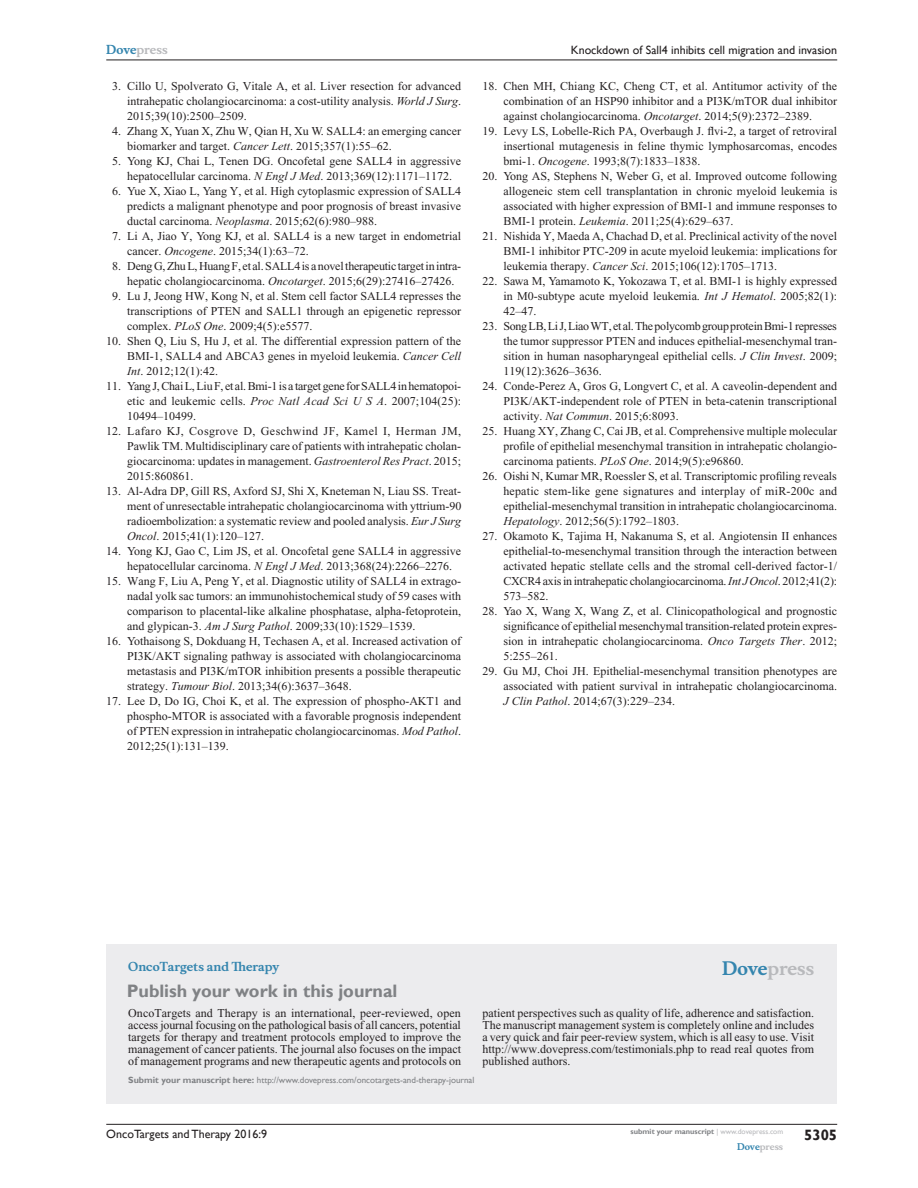
<style>
.page{position:relative;width:918px;height:1188px;background:#fff}
.page>*{position:absolute;margin:0;border:0;box-sizing:border-box;transform-origin:0 0}
.PromBx-H1{font:700 18px "Gill Sans";color:#808285}
.PromBx-Brand{font:700 18px "Musee";color:#b8b9bc}
.t1{font:700 15px "Gill Sans";color:#231f20}
.RefNL2{font:12px/15px "Times New Roman";color:#231f20;text-align:justify}
.PromBx-Tx{font:12px/12px "Times New Roman";color:#231f20;text-align:justify}
.RefNL2-2{font:12px/15px "Times New Roman";letter-spacing:-.02em;color:#231f20}
.t2{font:12px "Gill Sans";color:#231f20}
.PromBx-JrnlName{font:700 12px "Musee";color:#3485ae}
.t3{font:700 12px "Musee";color:#b8b9bc}
.PromBx-SubmitMssWebA{font:9px "Gill Sans";color:#808285}
.t4{font:700 9px "Musee";color:#b8b9bc}
.t5{font:700 7.5px "Gill Sans";color:#808285}
.s1{color:#3485ae}
.s2{font-style:italic}
.s3{font-weight:700}
.s4{font-weight:400;color:#b8b9bc}
</style>
<div class="page">
<div style="left:106px;top:944px;width:731px;height:159px;background:#ececee"></div>
<hr style="left:106px;top:1124px;width:731px;height:1px;background:#231f20">
<hr style="left:106px;top:60px;width:731px;height:1px;background:#231f20">
<p class="t3" style="left:106px;top:43px;width:63px"><span class="s1">Dove</span>press</p>
<p class="RefNL2" style="left:127px;top:79px;width:335px;text-indent:-15px">3. Cillo U, Spolverato G, Vitale A, et al. Liver resection for advanced intrahepatic cholangiocarcinoma: a cost-utility analysis. <span class="s2">World J Surg</span>.<br>2015;39(10):2500–2509.</p>
<p class="RefNL2" style="left:127px;top:124px;width:335px;text-indent:-15px">4. Zhang X, Yuan X, Zhu W, Qian H, Xu W. SALL4: an emerging cancer biomarker and target. <span class="s2">Cancer Lett</span>. 2015;357(1):55–62.</p>
<p class="RefNL2" style="left:112px;top:154px;width:350px;text-align:center">5. Yong KJ, Chai L, Tenen DG. Oncofetal gene SALL4 in aggressive hepatocellular carcinoma. <span class="s2">N Engl J Med</span>. 2013;369(12):1171–1172.</p>
<p class="RefNL2" style="left:127px;top:184px;width:335px;text-indent:-15px">6. Yue X, Xiao L, Yang Y, et al. High cytoplasmic expression of SALL4 predicts a malignant phenotype and poor prognosis of breast invasive ductal carcinoma. <span class="s2">Neoplasma</span>. 2015;62(6):980–988.</p>
<p class="RefNL2" style="left:127px;top:229px;width:335px;text-indent:-15px">7. Li A, Jiao Y, Yong KJ, et al. SALL4 is a new target in endometrial cancer. <span class="s2">Oncogene</span>. 2015;34(1):63–72.</p>
<p class="RefNL2-2" style="left:127px;top:259px;width:335px;text-indent:-15px">8. Deng G, Zhu L, Huang F, et al. SALL4 is a novel therapeutic target in intra&shy;hepatic cholangiocarcinoma. <span class="s2">Oncotarget</span>. 2015;6(29):27416–27426.</p>
<p class="RefNL2" style="left:127px;top:289px;width:335px;text-indent:-15px">9. Lu J, Jeong HW, Kong N, et al. Stem cell factor SALL4 represses the transcriptions of PTEN and SALL1 through an epigenetic repressor complex. <span class="s2">PLoS One</span>. 2009;4(5):e5577.</p>
<p class="RefNL2" style="left:127px;top:334px;width:335px;text-indent:-21px">10. Shen Q, Liu S, Hu J, et al. The differential expression pattern of the BMI-1, SALL4 and ABCA3 genes in myeloid leukemia. <span class="s2">Cancer Cell Int</span>. 2012;12(1):42.</p>
<p class="RefNL2" style="left:127px;top:379px;width:335px;text-indent:-21px">11. Yang J, Chai L, Liu F, et al. Bmi-1 is a target gene for SALL4 in hematopoi&shy;etic and leukemic cells. <span class="s2">Proc Natl Acad Sci U S A</span>. 2007;104(25):<br>10494–10499.</p>
<p class="RefNL2" style="left:127px;top:424px;width:335px;text-indent:-21px">12. Lafaro KJ, Cosgrove D, Geschwind JF, Kamel I, Herman JM, Pawlik TM. Multidisciplinary care of patients with intrahepatic cholan&shy;giocarcinoma: updates in management. <span class="s2">Gastroenterol Res Pract</span>. 2015; 2015:860861.</p>
<p class="RefNL2" style="left:127px;top:484px;width:336px;text-indent:-21px">13. Al-Adra DP, Gill RS, Axford SJ, Shi X, Kneteman N, Liau SS. Treat&shy;ment of unresectable intrahepatic cholangiocarcinoma with yttrium-90 radioembolization: a systematic review and pooled analysis. <span class="s2">Eur J Surg Oncol</span>. 2015;41(1):120–127.</p>
<p class="RefNL2" style="left:127px;top:544px;width:335px;text-indent:-21px">14. Yong KJ, Gao C, Lim JS, et al. Oncofetal gene SALL4 in aggressive hepatocellular carcinoma. <span class="s2">N Engl J Med</span>. 2013;368(24):2266–2276.</p>
<p class="RefNL2" style="left:127px;top:574px;width:335px;text-indent:-21px">15. Wang F, Liu A, Peng Y, et al. Diagnostic utility of SALL4 in extrago&shy;nadal yolk sac tumors: an immunohistochemical study of 59 cases with comparison to placental-like alkaline phosphatase, alpha-fetoprotein, and glypican-3. <span class="s2">Am J Surg Pathol</span>. 2009;33(10):1529–1539.</p>
<p class="RefNL2" style="left:127px;top:634px;width:335px;text-indent:-21px">16. Yothaisong S, Dokduang H, Techasen A, et al. Increased activation of PI3K/AKT signaling pathway is associated with cholangiocarcinoma metastasis and PI3K/mTOR inhibition presents a possible therapeutic strategy. <span class="s2">Tumour Biol</span>. 2013;34(6):3637–3648.</p>
<p class="RefNL2" style="left:127px;top:694px;width:335px;text-indent:-21px">17. Lee D, Do IG, Choi K, et al. The expression of phospho-AKT1 and phospho-MTOR is associated with a favorable prognosis independent of PTEN expression in intrahepatic cholangiocarcinomas. <span class="s2">Mod Pathol</span>.<br>2012;25(1):131–139.</p>
<p class="t2" style="left:571px;top:43px;width:268px">Knockdown of Sall4 inhibits cell migration and invasion</p>
<p class="RefNL2" style="left:503px;top:79px;width:335px;text-indent:-21px">18. Chen MH, Chiang KC, Cheng CT, et al. Antitumor activity of the combination of an HSP90 inhibitor and a PI3K/mTOR dual inhibitor against cholangiocarcinoma. <span class="s2">Oncotarget</span>. 2014;5(9):2372–2389.</p>
<p class="RefNL2" style="left:503px;top:124px;width:335px;text-indent:-21px">19. Levy LS, Lobelle-Rich PA, Overbaugh J. flvi-2, a target of retroviral insertional mutagenesis in feline thymic lymphosarcomas, encodes bmi-1. <span class="s2">Oncogene</span>. 1993;8(7):1833–1838.</p>
<p class="RefNL2" style="left:503px;top:169px;width:336px;text-indent:-21px">20. Yong AS, Stephens N, Weber G, et al. Improved outcome following allogeneic stem cell transplantation in chronic myeloid leukemia is associated with higher expression of BMI-1 and immune responses to BMI-1 protein. <span class="s2">Leukemia</span>. 2011;25(4):629–637.</p>
<p class="RefNL2" style="left:503px;top:229px;width:335px;text-indent:-21px">21. Nishida Y, Maeda A, Chachad D, et al. Preclinical activity of the novel BMI-1 inhibitor PTC-209 in acute myeloid leukemia: implications for leukemia therapy. <span class="s2">Cancer Sci</span>. 2015;106(12):1705–1713.</p>
<p class="RefNL2" style="left:503px;top:274px;width:335px;text-indent:-21px">22. Sawa M, Yamamoto K, Yokozawa T, et al. BMI-1 is highly expressed in M0-subtype acute myeloid leukemia. <span class="s2">Int J Hematol</span>. 2005;82(1):<br>42–47.</p>
<p class="RefNL2" style="left:503px;top:319px;width:335px;text-indent:-21px">23. Song LB, Li J, Liao WT, et al. The polycomb group protein Bmi-1 represses the tumor suppressor PTEN and induces epithelial-mesenchymal tran&shy;sition in human nasopharyngeal epithelial cells. <span class="s2">J Clin Invest</span>. 2009; 119(12):3626–3636.</p>
<p class="RefNL2" style="left:503px;top:379px;width:335px;text-indent:-21px">24. Conde-Perez A, Gros G, Longvert C, et al. A caveolin-dependent and PI3K/AKT-independent role of PTEN in beta-catenin transcriptional activity. <span class="s2">Nat Commun</span>. 2015;6:8093.</p>
<p class="RefNL2" style="left:503px;top:424px;width:335px;text-indent:-21px">25. Huang XY, Zhang C, Cai JB, et al. Comprehensive multiple molecular profile of epithelial mesenchymal transition in intrahepatic cholangio&shy;carcinoma patients. <span class="s2">PLoS One</span>. 2014;9(5):e96860.</p>
<p class="RefNL2" style="left:503px;top:469px;width:335px;text-indent:-21px">26. Oishi N, Kumar MR, Roessler S, et al. Transcriptomic profiling reveals hepatic stem-like gene signatures and interplay of miR-200c and epithelial-mesenchymal transition in intrahepatic cholangiocarcinoma.<br><span class="s2">Hepatology</span>. 2012;56(5):1792–1803.</p>
<p class="RefNL2" style="left:503px;top:529px;width:335px;text-indent:-21px">27. Okamoto K, Tajima H, Nakanuma S, et al. Angiotensin II enhances epithelial-to-mesenchymal transition through the interaction between activated hepatic stellate cells and the stromal cell-derived factor-1/ CXCR4 axis in intrahepatic cholangiocarcinoma. <span class="s2">Int J Oncol</span>. 2012;41(2):<br>573–582.</p>
<p class="RefNL2" style="left:503px;top:604px;width:335px;text-indent:-21px">28. Yao X, Wang X, Wang Z, et al. Clinicopathological and prognostic significance of epithelial mesenchymal transition-related protein expres&shy;sion in intrahepatic cholangiocarcinoma. <span class="s2">Onco Targets Ther</span>. 2012; 5:255–261.</p>
<p class="RefNL2" style="left:503px;top:664px;width:335px;text-indent:-21px">29. Gu MJ, Choi JH. Epithelial-mesenchymal transition phenotypes are associated with patient survival in intrahepatic cholangiocarcinoma.<br><span class="s2">J Clin Pathol</span>. 2014;67(3):229–234.</p>
<p class="PromBx-JrnlName" style="left:128px;top:959px;width:152px">OncoTargets and Therapy</p>
<p class="PromBx-H1" style="left:127px;top:980px;width:272px">Publish your work in this journal</p>
<p class="PromBx-Brand" style="left:722px;top:958px;width:94px"><span class="s1">Dove</span>press</p>
<p class="PromBx-Tx" style="left:128px;top:1007px;width:334px">OncoTargets and Therapy is an international, peer-reviewed, open access journal focusing on the pathological basis of all cancers, potential targets for therapy and treatment protocols employed to improve the management of cancer patients. The journal also focuses on the impact of management programs and new therapeutic agents and protocols on</p>
<p class="PromBx-Tx" style="left:482px;top:1007px;width:333px">patient perspectives such as quality of life, adherence and satisfaction.<br>The manuscript management system is completely online and includes a very quick and fair peer-review system, which is all easy to use. Visit http://www.dovepress.com/testimonials.php to read real quotes from published authors.</p>
<p class="PromBx-SubmitMssWebA" style="left:128px;top:1075px;width:348px"><span class="s3">Submit your manuscript here:</span> http://www.dovepress.com/oncotargets-and-therapy-journal</p>
<p class="t2" style="left:106px;top:1127px;width:162px">OncoTargets and Therapy 2016:9</p>
<p class="t5" style="left:631px;top:1127px;width:154px">submit your manuscript <span class="s4">| www.dovepress.com</span></p>
<p class="t4" style="left:737px;top:1141px;width:48px"><span class="s1">Dove</span>press</p>
<p class="t1" style="left:804px;top:1126px;width:35px">5305</p>
</div>
